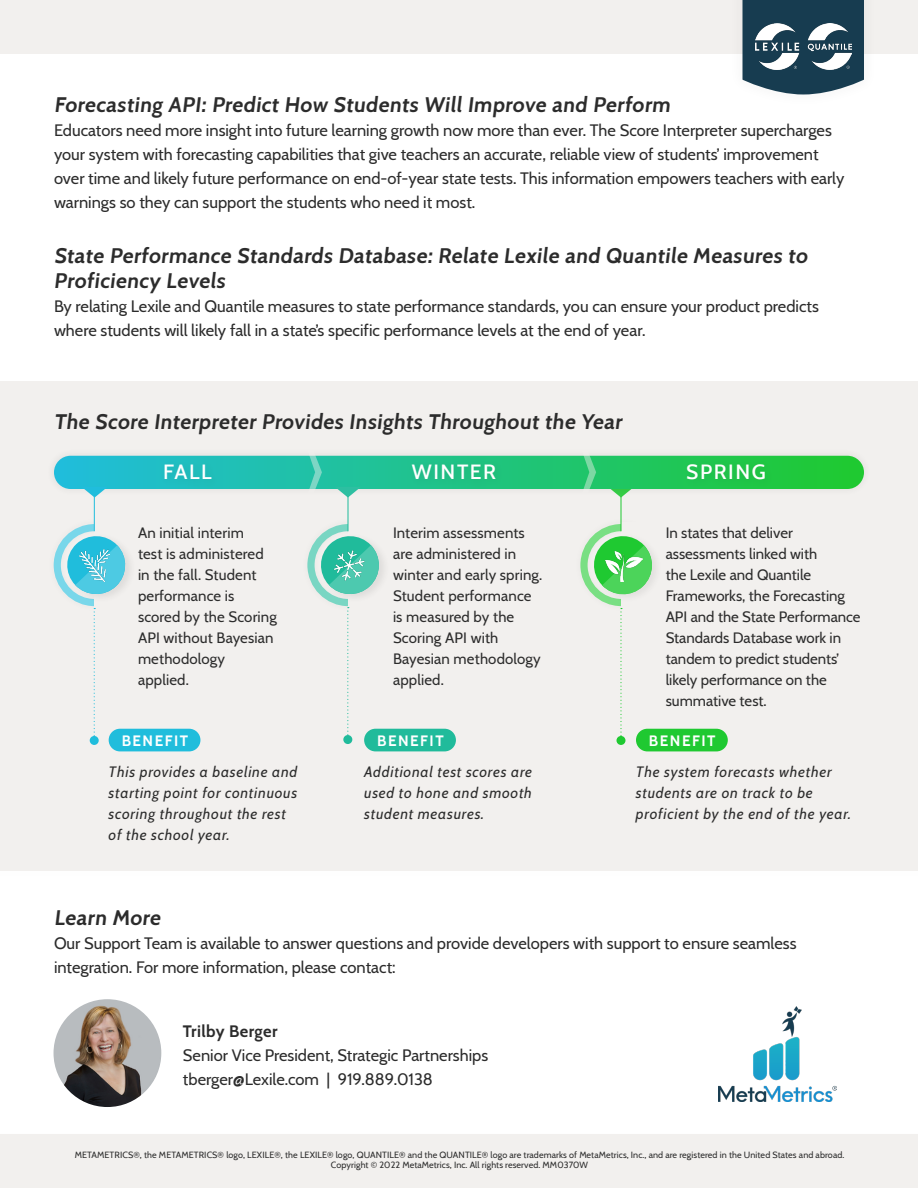
<style>
.page{position:relative;width:918px;height:1188px;background:#fff}
.page>*{position:absolute;margin:0;border:0;box-sizing:border-box;transform-origin:0 0}
.t1{font:700 21px/25.2px "Cabin";color:#2c2c2c}
.t2{font:500 21px "Cabin";letter-spacing:.075em;color:#fff}
.t3{font:16.5px/24px "Cabin";color:#2c2c2c}
.t4{font:700 16.5px "Cabin";letter-spacing:.025em;color:#2c2c2c}
.t5{font:15px/21px "Cabin";letter-spacing:.005em;color:#2c2c2c}
.t6{font:italic 15px/21px "Cabin";letter-spacing:.05em;color:#2c2c2c}
.t7{font:700 15px "Cabin";letter-spacing:.1em;color:#fff}
.t8{font:9px/10.5px "Cabin";letter-spacing:.01em;color:#2c2c2c;text-align:center}
</style>
<div class="page">
<div style="left:0;top:381px;width:918px;height:490px;background:#f2f0ee"></div>
<div style="left:47px;top:448px;width:824px;height:49px;background:#2c2c2c;opacity:.1"></div>
<div style="left:54px;top:456px;width:810px;height:33px;background:linear-gradient(to right,#20bddc,#1fc92f);border-radius:17px"></div>
<svg style="left:335px;top:487px;width:26px;height:11px"></svg>
<div style="left:0;top:1134px;width:918px;height:54px;background:#f2f0ee"></div>
<svg style="left:82px;top:487px;width:26px;height:11px"></svg>
<div style="left:573px;top:517px;width:97px;height:96px;background:#2c2c2c;opacity:.05"></div>
<div style="left:580px;top:524px;width:83px;height:82px;border:7px solid #79df83;border-radius:50%"></div>
<div style="left:621px;top:522px;width:49px;height:96px;background:#f2f0ee"></div>
<div style="left:592px;top:533px;width:70px;height:70px;background:#2c2c2c;opacity:.08"></div>
<svg style="left:591px;top:533px;width:64px;height:64px"></svg>
<hr style="left:621px;top:497px;width:1px;height:34px;background:#1fc931">
<div style="left:300px;top:517px;width:97px;height:96px;background:#2c2c2c;opacity:.05"></div>
<div style="left:307px;top:524px;width:83px;height:82px;border:7px solid #79d6c3;border-radius:50%"></div>
<div style="left:348px;top:517px;width:49px;height:96px;background:#f2f0ee"></div>
<div style="left:320px;top:533px;width:70px;height:71px;background:#2c2c2c;opacity:.1"></div>
<svg style="left:318px;top:533px;width:64px;height:64px"></svg>
<hr style="left:348px;top:496px;width:1px;height:35px;background:#20bb9b">
<div style="left:47px;top:517px;width:96px;height:96px;background:#2c2c2c;opacity:.05"></div>
<div style="left:54px;top:524px;width:82px;height:82px;border:7px solid #79d7ea;border-radius:50%"></div>
<div style="left:94px;top:517px;width:49px;height:95px;background:#f2f0ee"></div>
<div style="left:66px;top:533px;width:71px;height:71px;background:#2c2c2c;opacity:.1"></div>
<svg style="left:64px;top:533px;width:64px;height:64px"></svg>
<hr style="left:94px;top:496px;width:1px;height:35px;background:#20bddc">
<div style="left:0;top:0;width:918px;height:54px;background:#f2f0ee"></div>
<div style="left:728px;top:0;width:150px;height:109px;background:#2c2c2c;opacity:.05"></div>
<svg style="left:742px;top:0;width:122px;height:94px;background:#2c4d5f"></svg>
<svg style="left:620px;top:608px;width:2px;height:128px"></svg>
<div style="left:616px;top:736px;width:10px;height:9px;background:#1fc931;border-radius:50%"></div>
<svg style="left:347px;top:607px;width:2px;height:128px"></svg>
<div style="left:343px;top:735px;width:9px;height:9px;background:#20bb9b;border-radius:50%"></div>
<svg style="left:94px;top:608px;width:1px;height:128px"></svg>
<div style="left:90px;top:736px;width:9px;height:9px;background:#20bddc;border-radius:50%"></div>
<div style="left:636px;top:729px;width:92px;height:22px;background:#1fc931;border-radius:11px"></div>
<div style="left:364px;top:729px;width:92px;height:22px;background:#20bb9b;border-radius:11px"></div>
<div style="left:109px;top:729px;width:91px;height:22px;background:#20bddc;border-radius:11px"></div>
<img style="left:54px;top:999px;width:107px;height:108px;border-radius:54px">
<img style="left:756px;top:24px;width:95px;height:45px">
<div style="left:159px;top:459px;width:62px;height:30px;background:#20bdbc"></div>
<div style="left:407px;top:459px;width:98px;height:30px;background:#1fc083"></div>
<div style="left:682px;top:459px;width:92px;height:30px;background:#1fc44a"></div>
<img style="left:606px;top:552px;width:37px;height:30px">
<img style="left:329px;top:547px;width:40px;height:40px">
<img style="left:80px;top:550px;width:29px;height:31px">
<img style="left:718px;top:1006px;width:119px;height:95px">
<svg style="left:582px;top:448px;width:14px;height:49px"></svg>
<svg style="left:308px;top:448px;width:14px;height:49px"></svg>
<p class="t1" style="left:54px;top:91px;width:621px">Forecasting API: Predict How Students Will Improve and Perform</p>
<p class="t3" style="left:54px;top:117px;width:792px">Educators need more insight into future learning growth now more than ever. The Score Interpreter supercharges your system with forecasting capabilities that give teachers an accurate, reliable view of students’ improvement over time and likely future performance on end-of-year state tests. This information empowers teachers with early warnings so they can support the students who need it most.</p>
<p class="t1" style="left:54px;top:242px;width:759px">State Performance Standards Database: Relate Lexile and Quantile Measures to<br>Proficiency Levels</p>
<p class="t3" style="left:54px;top:294px;width:766px">By relating Lexile and Quantile measures to state performance standards, you can ensure your product predicts where students will likely fall in a state’s specific performance levels at the end of year.</p>
<p class="t1" style="left:54px;top:408px;width:573px">The Score Interpreter Provides Insights Throughout the Year</p>
<p class="t2" style="left:163px;top:455px;width:50px">FALL</p>
<p class="t2" style="left:412px;top:455px;width:86px">WINTER</p>
<p class="t2" style="left:686px;top:455px;width:81px">SPRING</p>
<p class="t5" style="left:138px;top:521px;width:140px">An initial interim<br>test is administered in the fall. Student performance is scored by the Scoring<br>API without Bayesian methodology applied.</p>
<p class="t5" style="left:393px;top:521px;width:151px">Interim assessments are administered in winter and early spring.<br>Student performance is measured by the<br>Scoring API with<br>Bayesian methodology applied.</p>
<p class="t5" style="left:666px;top:521px;width:196px">In states that deliver assessments linked with<br>the Lexile and Quantile<br>Frameworks, the Forecasting<br>API and the State Performance<br>Standards Database work in tandem to predict students’ likely performance on the summative test.</p>
<p class="t7" style="left:122px;top:729px;width:68px">BENEFIT</p>
<p class="t6" style="left:109px;top:760px;width:190px">This provides a baseline and starting point for continuous scoring throughout the rest of the school year.</p>
<p class="t7" style="left:377px;top:729px;width:68px">BENEFIT</p>
<p class="t6" style="left:364px;top:760px;width:169px;text-align:justify">Additional test scores are used to hone and smooth student measures.</p>
<p class="t7" style="left:649px;top:729px;width:68px">BENEFIT</p>
<p class="t6" style="left:636px;top:760px;width:217px">The system forecasts whether students are on track to be proficient by the end of the year.</p>
<p class="t1" style="left:54px;top:903px;width:112px">Learn More</p>
<p class="t3" style="left:54px;top:930px;width:744px">Our Support Team is available to answer questions and provide developers with support to ensure seamless integration. For more information, please contact:</p>
<p class="t4" style="left:183px;top:1018px;width:96px">Trilby Berger</p>
<p class="t3" style="left:183px;top:1042px;width:307px">Senior Vice President, Strategic Partnerships tberger@Lexile.com | 919.889.0138</p>
<p class="t8" style="left:75px;top:1149px;width:771px">METAMETRICS®, the METAMETRICS® logo, LEXILE®, the LEXILE® logo, QUANTILE® and the QUANTILE® logo are trademarks of MetaMetrics, Inc., and are registered in the United States and abroad.<br>Copyright © 2022 MetaMetrics, Inc. All rights reserved. MM0370W</p>
</div>
